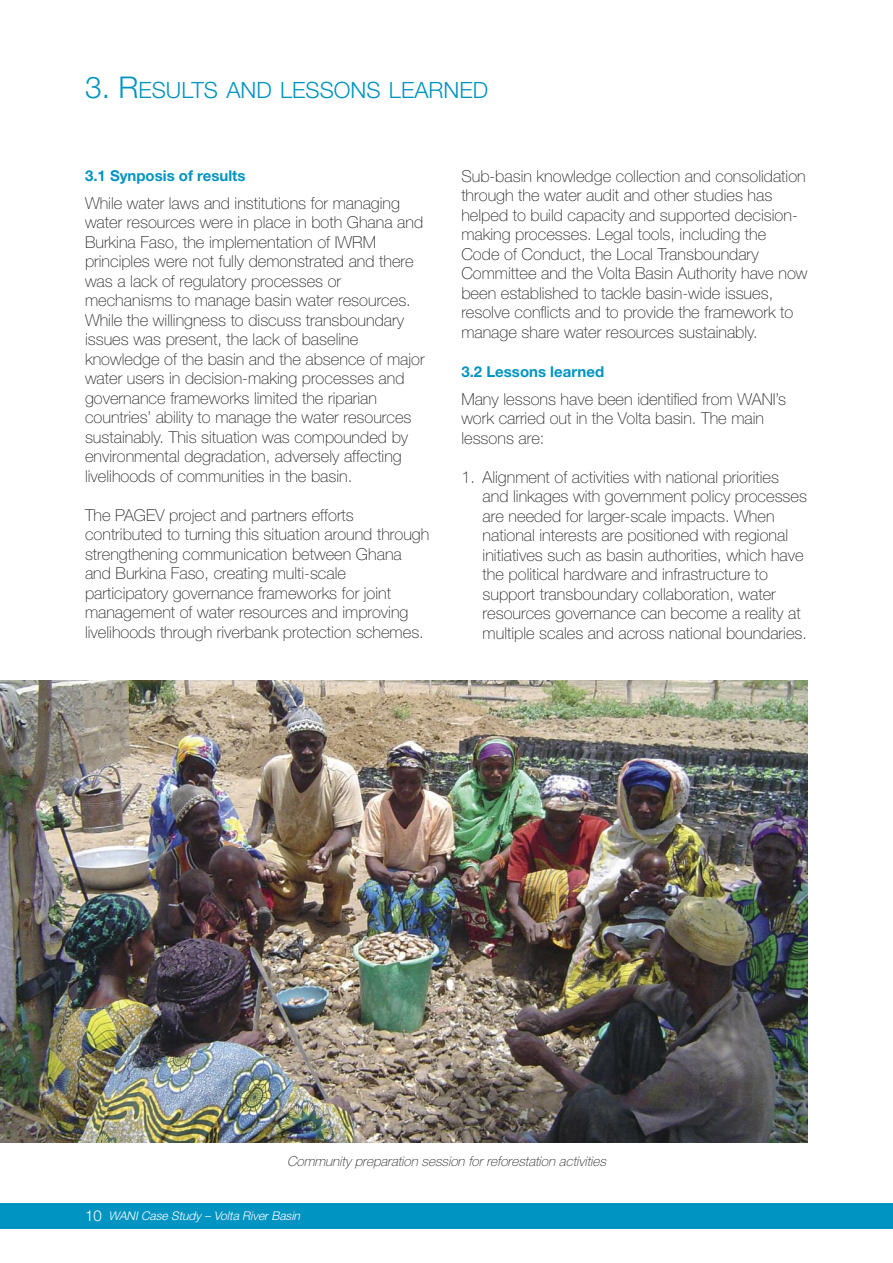
<style>
.page{position:relative;width:893px;height:1263px;background:#fff}
.page>*{position:absolute;margin:0;border:0;box-sizing:border-box;transform-origin:0 0}
.t1{font:300 22.5px "Helvetica Neue LT Std";color:#0094c2}
.t2{font:100 16.5px/19.5px "Helvetica Neue LT Std";color:#272627}
.t3{font:700 15px "Helvetica Neue LT Std";color:#0094c2}
.t4{font:italic 100 13.5px "Helvetica Neue LT Std";color:#272627}
.t5{font:italic 300 12px "Helvetica Neue LT Std";color:#fff}
.s1{font-size:30px}
.s2{font-style:normal;font-size:15px}
</style>
<div class="page">
<div style="left:0;top:1203px;width:893px;height:26px;background:#0094c2"></div>
<img style="left:0;top:680px;width:808px;height:463px">
<h1 class="t1" style="left:85px;top:82px;width:405px"><span class="s1">3. R</span>ESULTS AND LESSONS LEARNED</h1>
<p class="t3" style="left:85px;top:170px;width:162px">3.1 Synposis of results</p>
<p class="t2" style="left:85px;top:195px;width:341px">While water laws and institutions for managing water resources were in place in both Ghana and Burkina Faso, the implementation of IWRM principles were not fully demonstrated and there was a lack of regulatory processes or mechanisms to manage basin water resources.<br>While the willingness to discuss transboundary issues was present, the lack of baseline knowledge of the basin and the absence of major water users in decision-making processes and governance frameworks limited the riparian countries’ ability to manage the water resources sustainably. This situation was compounded by environmental degradation, adversely affecting livelihoods of communities in the basin.</p>
<p class="t2" style="left:85px;top:507px;width:346px">The PAGEV project and partners efforts contributed to turning this situation around through strengthening communication between Ghana and Burkina Faso, creating multi-scale participatory governance frameworks for joint management of water resources and improving livelihoods through riverbank protection schemes.</p>
<p class="t2" style="left:461px;top:168px;width:348px">Sub-basin knowledge collection and consolidation through the water audit and other studies has helped to build capacity and supported decision&shy;making processes. Legal tools, including the Code of Conduct, the Local Transboundary Committee and the Volta Basin Authority have now been established to tackle basin-wide issues, resolve conflicts and to provide the framework to manage share water resources sustainably.</p>
<p class="t3" style="left:461px;top:366px;width:144px">3.2 Lessons learned</p>
<p class="t2" style="left:461px;top:391px;width:326px">Many lessons have been identified from WANI’s work carried out in the Volta basin. The main lessons are:</p>
<p class="t2" style="left:483px;top:469px;width:326px;text-indent:-21px">1. Alignment of activities with national priorities and linkages with government policy processes are needed for larger-scale impacts. When national interests are positioned with regional initiatives such as basin authorities, which have the political hardware and infrastructure to support transboundary collaboration, water resources governance can become a reality at multiple scales and across national boundaries.</p>
<p class="t4" style="left:287px;top:1156px;width:323px">Community preparation session for reforestation activities</p>
<p class="t5" style="left:85px;top:1211px;width:219px"><span class="s2">1 0</span> WANI Case Study – Volta River Basin</p>
</div>
